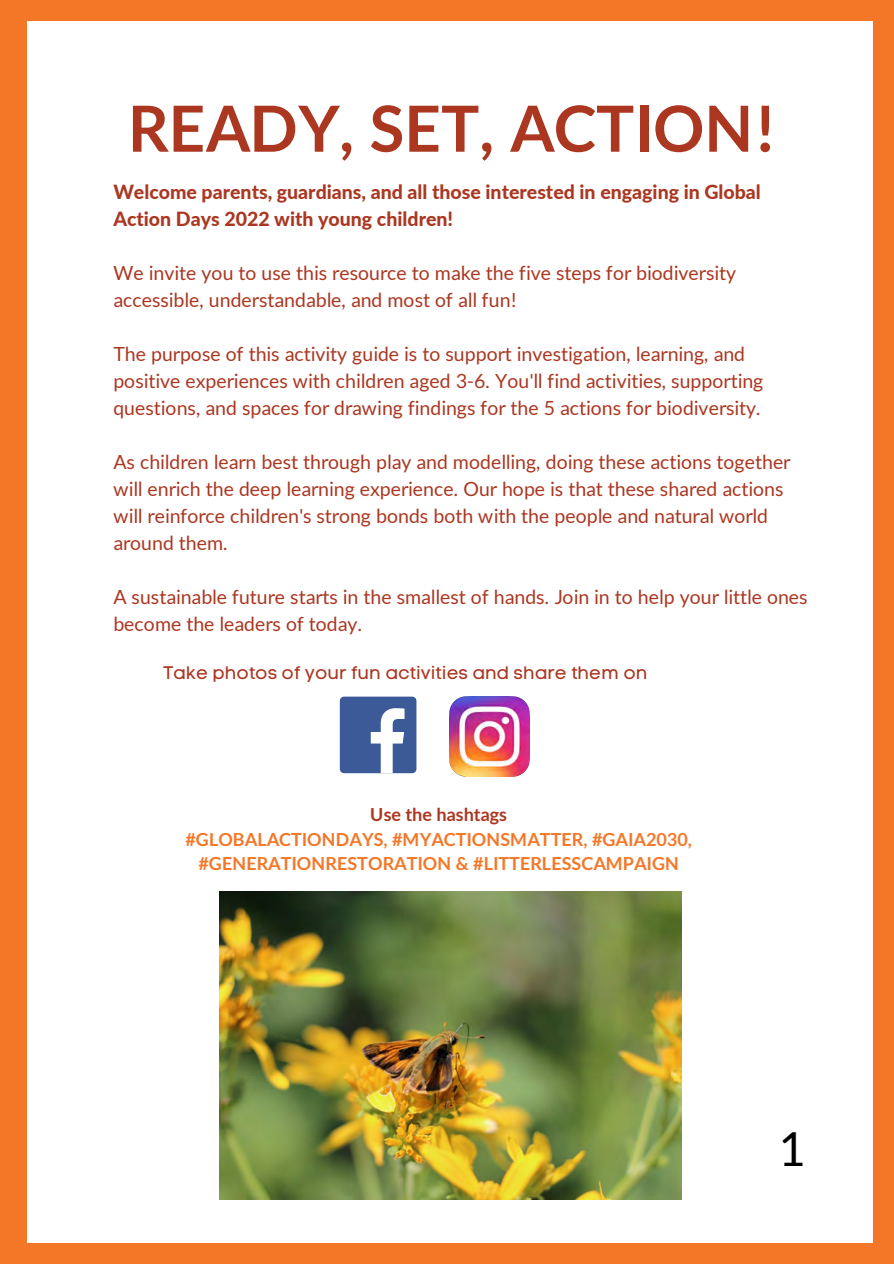
<style>
.page{position:relative;width:894px;height:1264px;background:#fff}
.page>*{position:absolute;margin:0;border:0;box-sizing:border-box;transform-origin:0 0}
.t1{font:700 63.6px "Lato";letter-spacing:.005em;color:#ab3721}
.t2{font:46.95px "Lato";color:#000}
.t3{font:19.5px/27px "Lato";color:#ab3721}
.t4{font:800 19.5px/27px "Lato";color:#ab3721}
.t5{font:700 18px/24.8px "Lato";letter-spacing:.005em;color:#f47728;text-align:center}
.t6{font:18px "Code Pro Normal LC";color:#ab3721}
.t7{font:700 18px "Lato";letter-spacing:-.005em;color:#ab3721}
</style>
<div class="page">
<div style="left:0;top:0;width:893px;height:1263px;background:#f47728"></div>
<div style="left:27px;top:21px;width:844px;height:1221px;background:#fff"></div>
<img style="left:219px;top:891px;width:462px;height:308px">
<img style="left:449px;top:696px;width:80px;height:80px">
<div style="left:340px;top:696px;width:76px;height:77px;background:#3d5a98;border-radius:4px"></div>
<svg style="left:370px;top:708px;width:34px;height:65px"></svg>
<h1 class="t1" style="left:128px;top:92px;width:650px">READY, SET, ACTION!</h1>
<p class="t4" style="left:113px;top:178px;width:649px">Welcome parents, guardians, and all those interested in engaging in Global<br>Action Days 2022 with young children!</p>
<p class="t3" style="left:113px;top:259px;width:624px">We invite you to use this resource to make the five steps for biodiversity accessible, understandable, and most of all fun!</p>
<p class="t3" style="left:113px;top:340px;width:651px">The purpose of this activity guide is to support investigation, learning, and positive experiences with children aged 3-6. You'll find activities, supporting questions, and spaces for drawing findings for the 5 actions for biodiversity.</p>
<p class="t3" style="left:113px;top:448px;width:679px">As children learn best through play and modelling, doing these actions together will enrich the deep learning experience. Our hope is that these shared actions will reinforce children's strong bonds both with the people and natural world around them.</p>
<p class="t3" style="left:113px;top:583px;width:695px">A sustainable future starts in the smallest of hands. Join in to help your little ones become the leaders of today.</p>
<p class="t6" style="left:164px;top:662px;width:485px">Take photos of your fun activities and share them on</p>
<p class="t7" style="left:370px;top:803px;width:138px">Use the hashtags</p>
<p class="t5" style="left:185px;top:826px;width:508px">#GLOBALACTIONDAYS, #MYACTIONSMATTER, #GAIA2030, #GENERATIONRESTORATION &amp; #LITTERLESSCAMPAIGN</p>
<h2 class="t2" style="left:777px;top:1122px;width:29px">1</h2>
</div>
